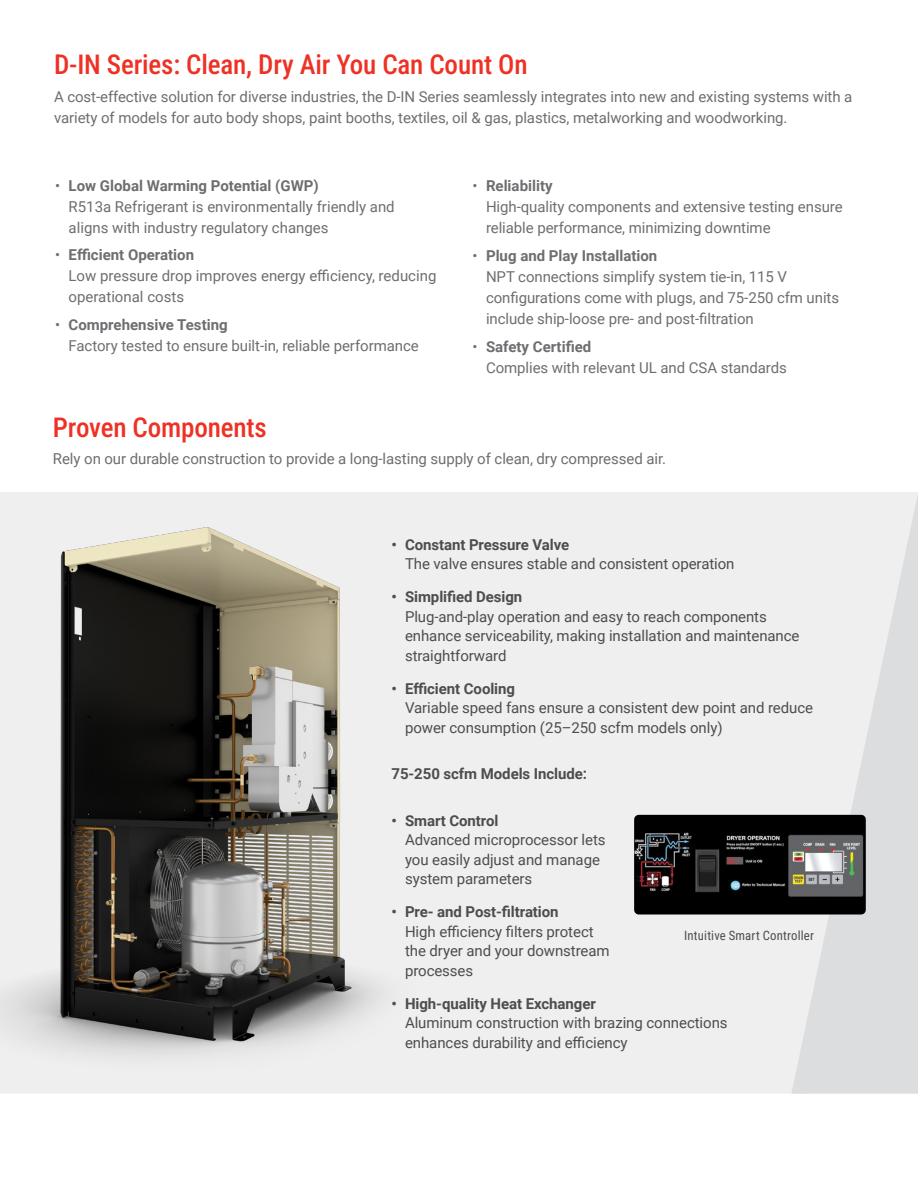
<style>
.page{position:relative;width:918px;height:1188px;background:#fff}
.page>*{position:absolute;margin:0;border:0;box-sizing:border-box;transform-origin:0 0}
.t1{font:500 27px "Roboto Condensed";letter-spacing:-.005em;color:#ee3124}
.t2{font:15px/21px "Roboto";letter-spacing:-.005em;color:#6d6e71}
.t3{font:15px/19.5px "Roboto";letter-spacing:-.005em;color:#4d4d4f}
.t4{font:700 15px "Roboto";letter-spacing:-.005em;color:#4d4d4f}
.t5{font:12.75px "Roboto Condensed";letter-spacing:.015em;color:#4d4d4f}
.s1{font-weight:700}
</style>
<div class="page">
<div style="left:0;top:492px;width:918px;height:601px;background:#efeff0"></div>
<svg style="left:791px;top:493px;width:127px;height:601px;fill:#dcddde"></svg>
<img style="left:0;top:502px;width:538px;height:591px">
<img style="left:634px;top:815px;width:232px;height:100px">
<h1 class="t1" style="left:54px;top:46px;width:475px">D-IN Series: Clean, Dry Air You Can Count On</h1>
<p class="t2" style="left:54px;top:86px;width:800px">A cost-effective solution for diverse industries, the D-IN Series seamlessly integrates into new and existing systems with a variety of models for auto body shops, paint booths, textiles, oil &amp; gas, plastics, metalworking and woodworking.</p>
<p class="t2" style="left:69px;top:174px;width:328px;text-indent:-13px">• <span class="s1">Low Global Warming Potential (GWP)<br></span>R513a Refrigerant is environmentally friendly and aligns with industry regulatory changes</p>
<p class="t2" style="left:69px;top:244px;width:369px;text-indent:-13px">• <span class="s1">Efficient Operation<br></span>Low pressure drop improves energy efficiency, reducing operational costs</p>
<p class="t2" style="left:69px;top:314px;width:352px;text-indent:-13px">• <span class="s1">Comprehensive Testing<br></span>Factory tested to ensure built-in, reliable performance</p>
<p class="t2" style="left:486px;top:175px;width:358px;text-indent:-14px">• <span class="s1">Reliability<br></span>High-quality components and extensive testing ensure reliable performance, minimizing downtime</p>
<p class="t2" style="left:486px;top:244px;width:355px;text-indent:-14px">• <span class="s1">Plug and Play Installation<br></span>NPT connections simplify system tie-in, 115 V configurations come with plugs, and 75-250 cfm units include ship-loose pre- and post-filtration</p>
<p class="t2" style="left:486px;top:335px;width:302px;text-indent:-14px">• <span class="s1">Safety Certified<br></span>Complies with relevant UL and CSA standards</p>
<h1 class="t1" style="left:53px;top:408px;width:215px">Proven Components</h1>
<p class="t2" style="left:53px;top:448px;width:615px">Rely on our durable construction to provide a long-lasting supply of clean, dry compressed air.</p>
<p class="t4" style="left:392px;top:534px;width:179px">• Constant Pressure Valve</p>
<p class="t3" style="left:405px;top:554px;width:331px">The valve ensures stable and consistent operation</p>
<p class="t4" style="left:392px;top:587px;width:132px">• Simplified Design</p>
<p class="t3" style="left:405px;top:606px;width:396px">Plug-and-play operation and easy to reach components enhance serviceability, making installation and maintenance straightforward</p>
<p class="t4" style="left:392px;top:678px;width:125px">• Efficient Cooling</p>
<p class="t3" style="left:405px;top:698px;width:410px">Variable speed fans ensure a consistent dew point and reduce power consumption (25–250 scfm models only)</p>
<p class="t4" style="left:392px;top:764px;width:197px">75-250 scfm Models Include:</p>
<p class="t4" style="left:392px;top:810px;width:108px">• Smart Control</p>
<p class="t3" style="left:405px;top:830px;width:202px">Advanced microprocessor lets you easily adjust and manage system parameters</p>
<p class="t4" style="left:392px;top:902px;width:169px">• Pre- and Post-filtration</p>
<p class="t3" style="left:405px;top:921px;width:206px">High efficiency filters protect the dryer and your downstream processes</p>
<p class="t4" style="left:392px;top:993px;width:206px">• High-quality Heat Exchanger</p>
<p class="t3" style="left:405px;top:1013px;width:324px">Aluminum construction with brazing connections enhances durability and efficiency</p>
<p class="t5" style="left:684px;top:927px;width:131px">Intuitive Smart Controller</p>
</div>
